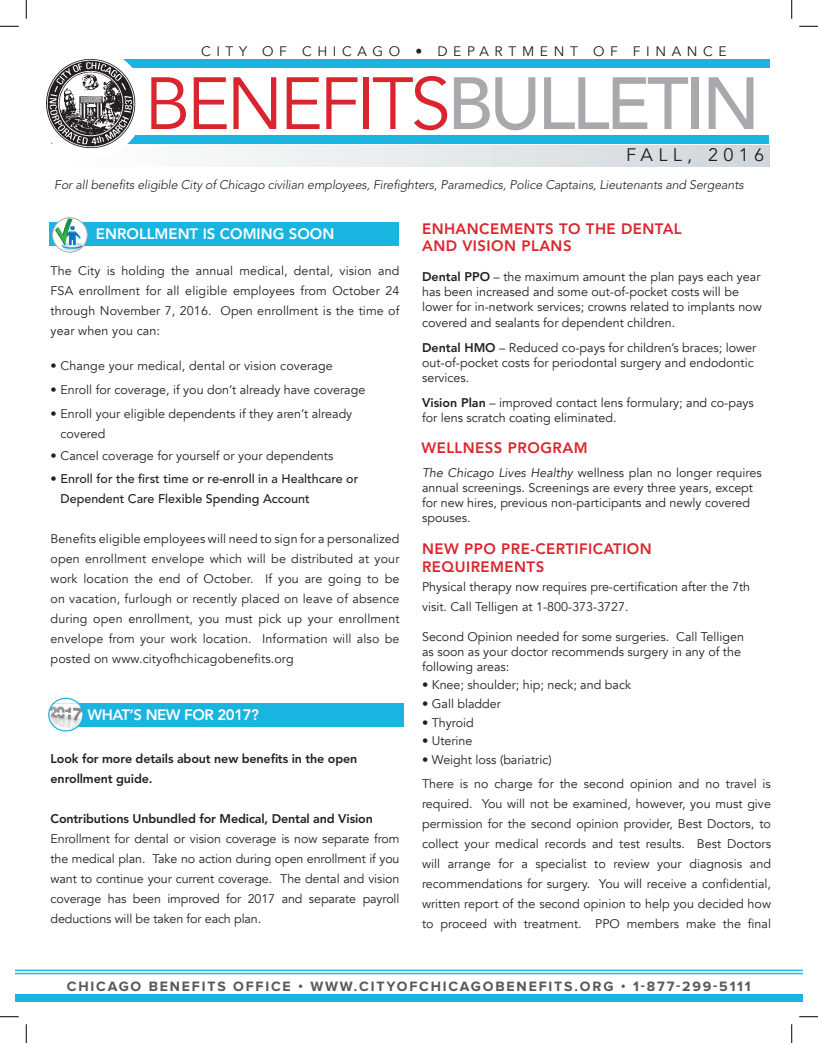
<style>
.page{position:relative;width:818px;height:1043px;background:#fff}
.page>*{position:absolute;margin:0;border:0;box-sizing:border-box;transform-origin:0 0}
.t1{font:73px "Avenir";letter-spacing:-.05em;color:#da252e}
.t2{font:18.12px "Avenir";letter-spacing:.295em;color:#231f20}
.t3{font:800 15px/17.5px "Avenir";letter-spacing:.03em;color:#da252e}
.t4{font:800 15px "Avenir";color:#fff}
.t5{font:800 15px "Avenir";letter-spacing:-.03em;color:#fff}
.t6{font:700 14px "Proxima Nova";letter-spacing:.13em;color:#57585a}
.t7{font:13.75px "Avenir";letter-spacing:.41em;color:#231f20}
.t8{font:12.5px/20px "Avenir";color:#231f20}
.t9{font:italic 300 12.5px "Avenir";letter-spacing:-.01em;color:#231f20}
.t10{font:800 12.5px/20px "Avenir";letter-spacing:-.01em;color:#231f20}
.t11{font:500 12.5px/20px "Avenir";color:#231f20}
.s1{font-weight:500;color:#a8a9ad}
.s2{font-weight:800}
.s3{font-style:italic}
</style>
<div class="page">
<div style="left:49px;top:222px;width:349px;height:24px;background:#1ab4e1"></div>
<div style="left:15px;top:994px;width:787px;height:8px;background:#1ab4e1"></div>
<svg style="left:15px;top:969px;width:787px;height:5px;background:#86d6ee"></svg>
<div style="left:46px;top:145px;width:723px;height:21px;background:linear-gradient(to right,#fff,#d0d6db)"></div>
<div style="left:52px;top:135px;width:717px;height:9px;background:#1ab4e1"></div>
<div style="left:57px;top:59px;width:712px;height:8px;background:#1ab4e1"></div>
<div style="left:35px;top:48px;width:110px;height:110px;border:10px solid #fff;border-radius:50%"></div>
<div style="left:54px;top:703px;width:350px;height:24px;background:#1ab4e1"></div>
<img style="left:53px;top:218px;width:34px;height:34px;border-radius:17px">
<div style="left:52px;top:218px;width:35px;height:34px;border:1px solid #a8a9ad;border-radius:50%"></div>
<svg style="left:49px;top:698px;width:34px;height:33px"></svg>
<img style="left:49px;top:703px;width:33px;height:28px">
<div style="left:48px;top:697px;width:36px;height:34px;border:1px solid #1ab4e1;border-radius:50%"></div>
<svg style="left:54px;top:712px;width:24px;height:2px"></svg>
<svg style="left:0;top:25px;width:19px;height:2px"></svg>
<svg style="left:799px;top:25px;width:19px;height:2px"></svg>
<svg style="left:0;top:1016px;width:19px;height:1px"></svg>
<svg style="left:799px;top:1016px;width:19px;height:1px"></svg>
<svg style="left:25px;top:0;width:2px;height:19px"></svg>
<svg style="left:25px;top:1024px;width:2px;height:18px"></svg>
<svg style="left:791px;top:0;width:1px;height:19px"></svg>
<svg style="left:791px;top:1024px;width:1px;height:18px"></svg>
<img style="left:38px;top:52px;width:104px;height:103px">
<p class="t7" style="left:201px;top:43px;width:527px">CITY OF CHICAGO • DEPARTMENT OF FINANCE</p>
<p class="t1" style="left:144px;top:60px;width:617px">BENEFITS<span class="s1">BULLETIN</span></p>
<p class="t2" style="left:626px;top:144px;width:140px">FALL, 2016</p>
<p class="t9" style="left:54px;top:177px;width:691px">For all benefits eligible City of Chicago civilian employees, Firefighters, Paramedics, Police Captains, Lieutenants and Sergeants</p>
<p class="t4" style="left:96px;top:225px;width:240px">ENROLLMENT IS COMING SOON</p>
<p class="t8" style="left:51px;top:261px;width:350px;text-align:justify">The City is holding the annual medical, dental, vision and FSA enrollment for all eligible employees from October 24 through November 7, 2016. Open enrollment is the time of year when you can:</p>
<p class="t8" style="left:51px;top:356px;width:284px"><span class="s2">•</span> Change your medical, dental or vision coverage</p>
<p class="t8" style="left:51px;top:380px;width:316px"><span class="s2">•</span> Enroll for coverage, if you don’t already have coverage</p>
<p class="t8" style="left:60px;top:403px;width:293px;text-indent:-10px"><span class="s2">•</span> Enroll your eligible dependents if they aren’t already covered</p>
<p class="t8" style="left:51px;top:446px;width:284px"><span class="s2">•</span> Cancel coverage for yourself or your dependents</p>
<p class="t11" style="left:60px;top:468px;width:299px;text-indent:-10px"><span class="s2">•</span> Enroll for the first time or re-enroll in a Healthcare or<br>Dependent Care Flexible Spending Account</p>
<p class="t8" style="left:51px;top:528px;width:350px;text-align:justify">Benefits eligible employees will need to sign for a personalized open enrollment envelope which will be distributed at your work location the end of October. If you are going to be on vacation, furlough or recently placed on leave of absence during open enrollment, you must pick up your enrollment envelope from your work location. Information will also be posted on www.cityofhchicagobenefits.org</p>
<p class="t5" style="left:87px;top:706px;width:173px">WHAT’S NEW FOR 2017?</p>
<p class="t10" style="left:51px;top:748px;width:308px">Look for more details about new benefits in the open enrollment guide.</p>
<p class="t10" style="left:51px;top:808px;width:324px">Contributions Unbundled for Medical, Dental and Vision</p>
<p class="t8" style="left:51px;top:828px;width:350px;text-align:justify">Enrollment for dental or vision coverage is now separate from the medical plan. Take no action during open enrollment if you want to continue your current coverage. The dental and vision coverage has been improved for 2017 and separate payroll deductions will be taken for each plan.</p>
<p class="t3" style="left:422px;top:220px;width:261px">ENHANCEMENTS TO THE DENTAL<br>AND VISION PLANS</p>
<p class="t8" style="left:422px;top:270px;width:341px;line-height:15px"><span class="s2">Dental PPO</span> – the maximum amount the plan pays each year has been increased and some out-of-pocket costs will be lower for in-network services; crowns related to implants now covered and sealants for dependent children.</p>
<p class="t8" style="left:422px;top:340px;width:336px;line-height:15px"><span class="s2">Dental HMO</span> – Reduced co-pays for children’s braces; lower out-of-pocket costs for periodontal surgery and endodontic services.</p>
<p class="t8" style="left:422px;top:395px;width:333px;line-height:15px"><span class="s2">Vision Plan</span> – improved contact lens formulary; and co-pays for lens scratch coating eliminated.</p>
<p class="t3" style="left:421px;top:439px;width:167px">WELLNESS PROGRAM</p>
<p class="t8" style="left:422px;top:465px;width:341px;line-height:15px"><span class="s3">The Chicago Lives Healthy</span> wellness plan no longer requires annual screenings. Screenings are every three years, except for new hires, previous non-participants and newly covered spouses.</p>
<p class="t3" style="left:422px;top:540px;width:231px">NEW PPO PRE-CERTIFICATION<br>REQUIREMENTS</p>
<p class="t8" style="left:422px;top:576px;width:329px">Physical therapy now requires pre-certification after the 7th visit. Call Telligen at 1-800-373-3727.</p>
<p class="t8" style="left:422px;top:629px;width:323px;line-height:15px">Second Opinion needed for some surgeries. Call Telligen as soon as your doctor recommends surgery in any of the following areas:</p>
<p class="t8" style="left:422px;top:675px;width:210px">• Knee; shoulder; hip; neck; and back</p>
<p class="t8" style="left:422px;top:694px;width:80px">• Gall bladder</p>
<p class="t8" style="left:422px;top:712px;width:53px">• Thyroid</p>
<p class="t8" style="left:422px;top:731px;width:52px">• Uterine</p>
<p class="t8" style="left:422px;top:750px;width:131px">• Weight loss (bariatric)</p>
<p class="t8" style="left:422px;top:774px;width:350px;text-align:justify">There is no charge for the second opinion and no travel is required. You will not be examined, however, you must give permission for the second opinion provider, Best Doctors, to collect your medical records and test results. Best Doctors will arrange for a specialist to review your diagnosis and recommendations for surgery. You will receive a confidential, written report of the second opinion to help you decided how to proceed with treatment. PPO members make the final</p>
<p class="t6" style="left:67px;top:979px;width:685px">CHICAGO BENEFITS OFFICE • WWW.CITYOFCHICAGOBENEFITS.ORG • 1-877-299-5111</p>
</div>
